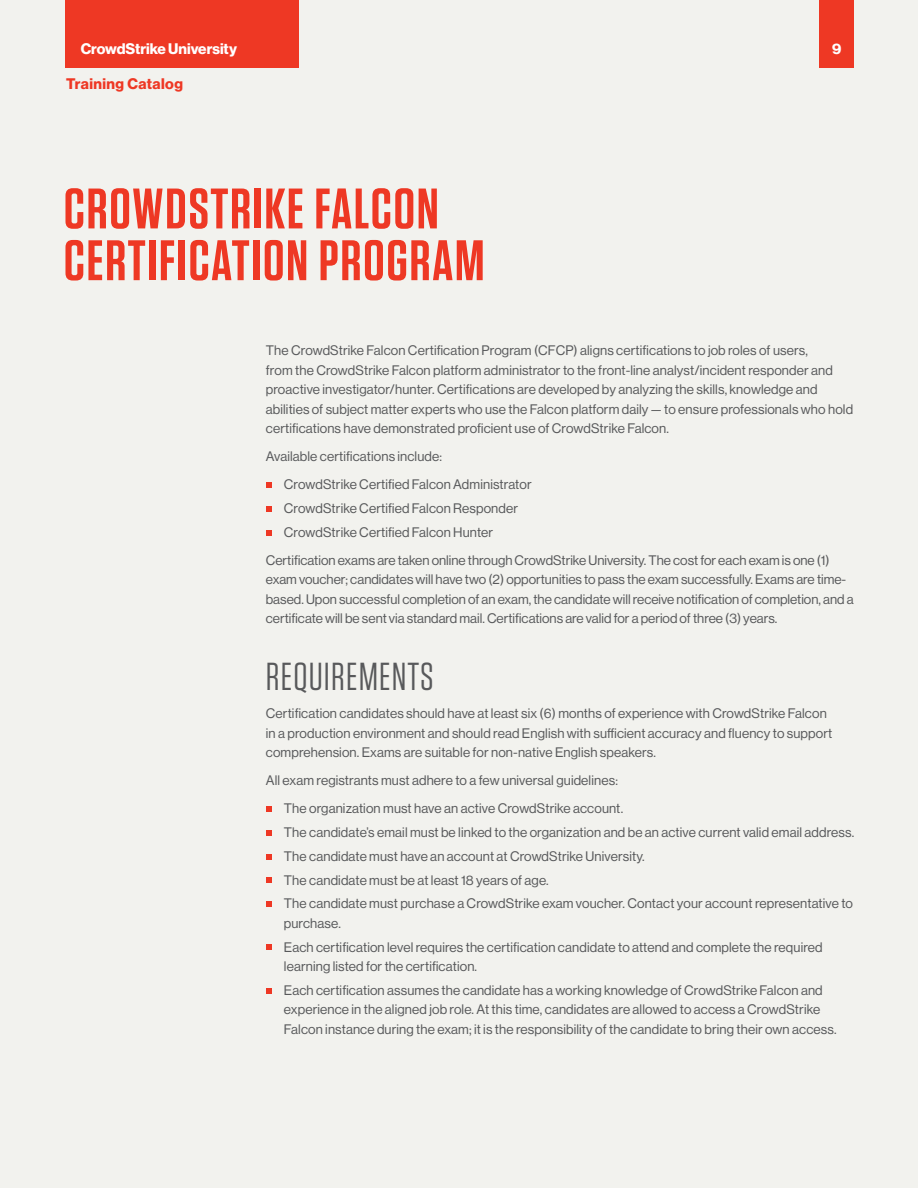
<style>
.page{position:relative;width:918px;height:1188px;background:#f2f2ee}
.page>*{position:absolute;margin:0;border:0;box-sizing:border-box;transform-origin:0 0}
.t1{font:600 57px/51.8px "Tungsten";letter-spacing:.03em;color:#ee3824}
.t2{font:39px "Tungsten";letter-spacing:.03em;color:#58595b}
.t3{font:700 15px "Haas Grot Disp 75";color:#fff}
.t4{font:700 15px "Haas Grot Disp 75";letter-spacing:.03em;color:#ee3824}
.t5{font:13.5px/19.5px "Haas Grot Disp 55 Roman";letter-spacing:.01em;color:#58595b}
</style>
<div class="page">
<div style="left:65px;top:0;width:234px;height:68px;background:#ee3824"></div>
<div style="left:819px;top:0;width:35px;height:68px;background:#ee3824"></div>
<svg style="left:266px;top:482px;width:6px;height:6px"></svg>
<svg style="left:266px;top:506px;width:6px;height:6px"></svg>
<svg style="left:266px;top:530px;width:6px;height:5px"></svg>
<svg style="left:266px;top:806px;width:6px;height:6px"></svg>
<svg style="left:266px;top:830px;width:6px;height:6px"></svg>
<svg style="left:266px;top:854px;width:6px;height:5px"></svg>
<svg style="left:266px;top:877px;width:6px;height:6px"></svg>
<svg style="left:266px;top:901px;width:6px;height:6px"></svg>
<svg style="left:266px;top:944px;width:6px;height:6px"></svg>
<svg style="left:266px;top:988px;width:6px;height:5px"></svg>
<p class="t3" style="left:81px;top:39px;width:158px">CrowdStrike University</p>
<p class="t4" style="left:66px;top:75px;width:119px">Training Catalog</p>
<h1 class="t1" style="left:64px;top:184px;width:422px">CROWDSTRIKE FALCON<br>CERTIFICATION PROGRAM</h1>
<p class="t3" style="left:832px;top:39px;width:11px">9</p>
<p class="t5" style="left:266px;top:341px;width:589px">The CrowdStrike Falcon Certification Program (CFCP) aligns certifications to job roles of users,<br>from the CrowdStrike Falcon platform administrator to the front-line analyst/incident responder and proactive investigator/hunter. Certifications are developed by analyzing the skills, knowledge and abilities of subject matter experts who use the Falcon platform daily — to ensure professionals who hold certifications have demonstrated proficient use of CrowdStrike Falcon.</p>
<p class="t5" style="left:284px;top:443px;width:249px;line-height:28px;text-indent:-18px">Available certifications include:<br>CrowdStrike Certified Falcon Administrator</p>
<p class="t5" style="left:284px;top:497px;width:236px;line-height:23.7px">CrowdStrike Certified Falcon Responder<br>CrowdStrike Certified Falcon Hunter</p>
<p class="t5" style="left:266px;top:551px;width:589px">Certification exams are taken online through CrowdStrike University. The cost for each exam is one (1) exam voucher; candidates will have two (2) opportunities to pass the exam successfully. Exams are time&shy;based. Upon successful completion of an exam, the candidate will receive notification of completion, and a certificate will be sent via standard mail. Certifications are valid for a period of three (3) years.</p>
<h2 class="t2" style="left:266px;top:657px;width:169px">REQUIREMENTS</h2>
<p class="t5" style="left:266px;top:704px;width:568px">Certification candidates should have at least six (6) months of experience with CrowdStrike Falcon in a production environment and should read English with sufficient accuracy and fluency to support comprehension. Exams are suitable for non-native English speakers.</p>
<p class="t5" style="left:284px;top:767px;width:341px;line-height:28px;text-indent:-18px">All exam registrants must adhere to a few universal guidelines:<br>The organization must have an active CrowdStrike account.</p>
<p class="t5" style="left:284px;top:821px;width:572px;line-height:23.7px">The candidate’s email must be linked to the organization and be an active current valid email address.<br>The candidate must have an account at CrowdStrike University.<br>The candidate must be at least 18 years of age.<br>The candidate must purchase a CrowdStrike exam voucher. Contact your account representative to</p>
<p class="t5" style="left:284px;top:911px;width:540px;line-height:23.7px">purchase.<br>Each certification level requires the certification candidate to attend and complete the required</p>
<p class="t5" style="left:284px;top:955px;width:540px;line-height:23.7px">learning listed for the certification.<br>Each certification assumes the candidate has a working knowledge of CrowdStrike Falcon and</p>
<p class="t5" style="left:284px;top:1000px;width:554px">experience in the aligned job role. At this time, candidates are allowed to access a CrowdStrike<br>Falcon instance during the exam; it is the responsibility of the candidate to bring their own access.</p>
</div>
